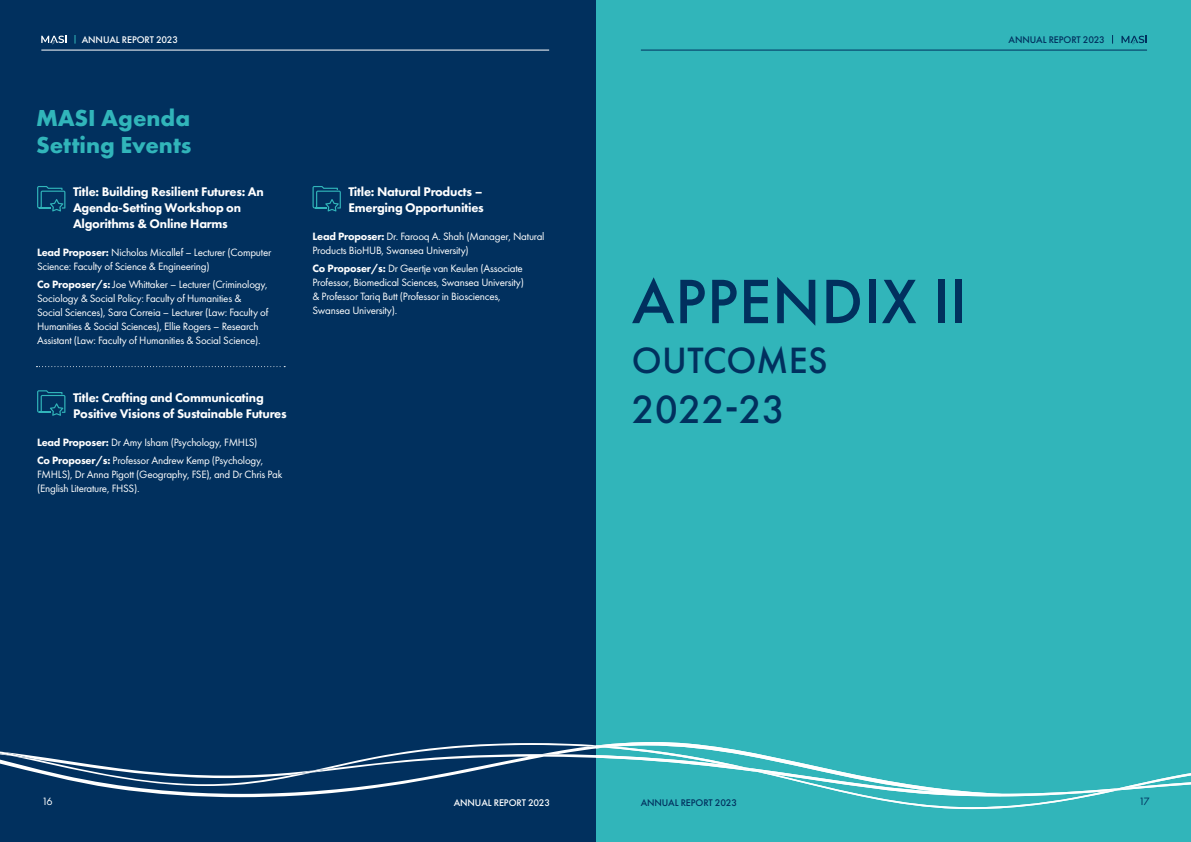
<style>
.page{position:relative;width:1191px;height:842px;background:#fff}
.page>*{position:absolute;margin:0;border:0;box-sizing:border-box;transform-origin:0 0}
.t1{font:500 65px "Futura PT";letter-spacing:.01em;color:#01305e}
.t2{font:500 41px "Futura PT";color:#01305e}
.t3{font:500 38px "Futura PT";letter-spacing:.01em;color:#01305e}
.t4{font:700 24px/27px "Futura PT";color:#31b5ba}
.t5{font:800 13px/16px "Futura PT";letter-spacing:-.02em;color:#fff}
.Body_text{font:11px/14px "Futura PT";letter-spacing:-.02em;color:#fff}
.t6{font:11px "Futura PT";color:#01305e}
.t7{font:500 10px "Futura PT";letter-spacing:-.01em;color:#01305e}
.t8{font:500 10px "Futura PT";letter-spacing:-.01em;color:#fff}
.s1{font-weight:800}
</style>
<div class="page">
<div style="left:596px;top:0;width:595px;height:842px;background:#31b5ba"></div>
<hr style="left:641px;top:50px;width:506px;height:1px;background:#01305e">
<svg style="left:1121px;top:36px;width:26px;height:9px"></svg>
<div style="left:0;top:0;width:596px;height:842px;background:#01305e"></div>
<svg style="left:2px;top:742px;width:1189px;height:67px"></svg>
<hr style="left:41px;top:50px;width:508px;height:1px;background:#fff">
<svg style="left:41px;top:36px;width:26px;height:9px"></svg>
<svg style="left:37px;top:390px;width:28px;height:26px"></svg>
<svg style="left:312px;top:186px;width:29px;height:25px"></svg>
<svg style="left:37px;top:186px;width:28px;height:25px"></svg>
<svg style="left:36px;top:366px;width:249px;height:1px"></svg>
<p class="t8" style="left:82px;top:33px;width:98px">ANNUAL REPORT 2023</p>
<h1 class="t4" style="left:36px;top:104px;width:157px">MASI Agenda<br>Setting Events</h1>
<p class="t5" style="left:73px;top:183px;width:192px">Title: Building Resilient Futures: An<br>Agenda-Setting Workshop on<br>Algorithms &amp; Online Harms</p>
<p class="Body_text" style="left:37px;top:245px;width:236px"><span class="s1">Lead Proposer:</span> Nicholas Micallef – Lecturer (Computer<br>Science: Faculty of Science &amp; Engineering)</p>
<p class="Body_text" style="left:37px;top:277px;width:233px"><span class="s1">Co Proposer/s:</span> Joe Whittaker – Lecturer (Criminology, Sociology &amp; Social Policy: Faculty of Humanities &amp; Social Sciences), Sara Correia – Lecturer (Law: Faculty of Humanities &amp; Social Sciences), Ellie Rogers – Research Assistant (Law: Faculty of Humanities &amp; Social Science).</p>
<p class="t5" style="left:73px;top:389px;width:215px">Title: Crafting and Communicating<br>Positive Visions of Sustainable Futures</p>
<p class="Body_text" style="left:37px;top:435px;width:222px"><span class="s1">Lead Proposer:</span> Dr Amy Isham (Psychology, FMHLS)</p>
<p class="Body_text" style="left:37px;top:453px;width:247px"><span class="s1">Co Proposer/s:</span> Professor Andrew Kemp (Psychology,<br>FMHLS), Dr Anna Pigott (Geography, FSE), and Dr Chris Pak (English Literature, FHSS).</p>
<p class="t5" style="left:348px;top:183px;width:137px">Title: Natural Products –<br>Emerging Opportunities</p>
<p class="Body_text" style="left:312px;top:229px;width:233px"><span class="s1">Lead Proposer:</span> Dr. Farooq A. Shah (Manager, Natural<br>Products BioHUB, Swansea University)</p>
<p class="Body_text" style="left:312px;top:261px;width:213px"><span class="s1">Co Proposer/s:</span> Dr Geertje van Keulen (Associate Professor, Biomedical Sciences, Swansea University) &amp; Professor Tariq Butt (Professor in Biosciences, Swansea University).</p>
<p class="t7" style="left:1008px;top:33px;width:98px">ANNUAL REPORT 2023</p>
<h1 class="t1" style="left:632px;top:262px;width:337px">APPENDIX II</h1>
<h3 class="t3" style="left:631px;top:338px;width:198px">OUTCOMES</h3>
<h2 class="t2" style="left:631px;top:385px;width:155px">2022-23</h2>
<p class="Body_text" style="left:42px;top:794px;width:13px">16</p>
<p class="t8" style="left:454px;top:797px;width:98px">ANNUAL REPORT 2023</p>
<p class="t7" style="left:640px;top:797px;width:98px">ANNUAL REPORT 2023</p>
<p class="t6" style="left:1138px;top:795px;width:13px">17</p>
</div>
